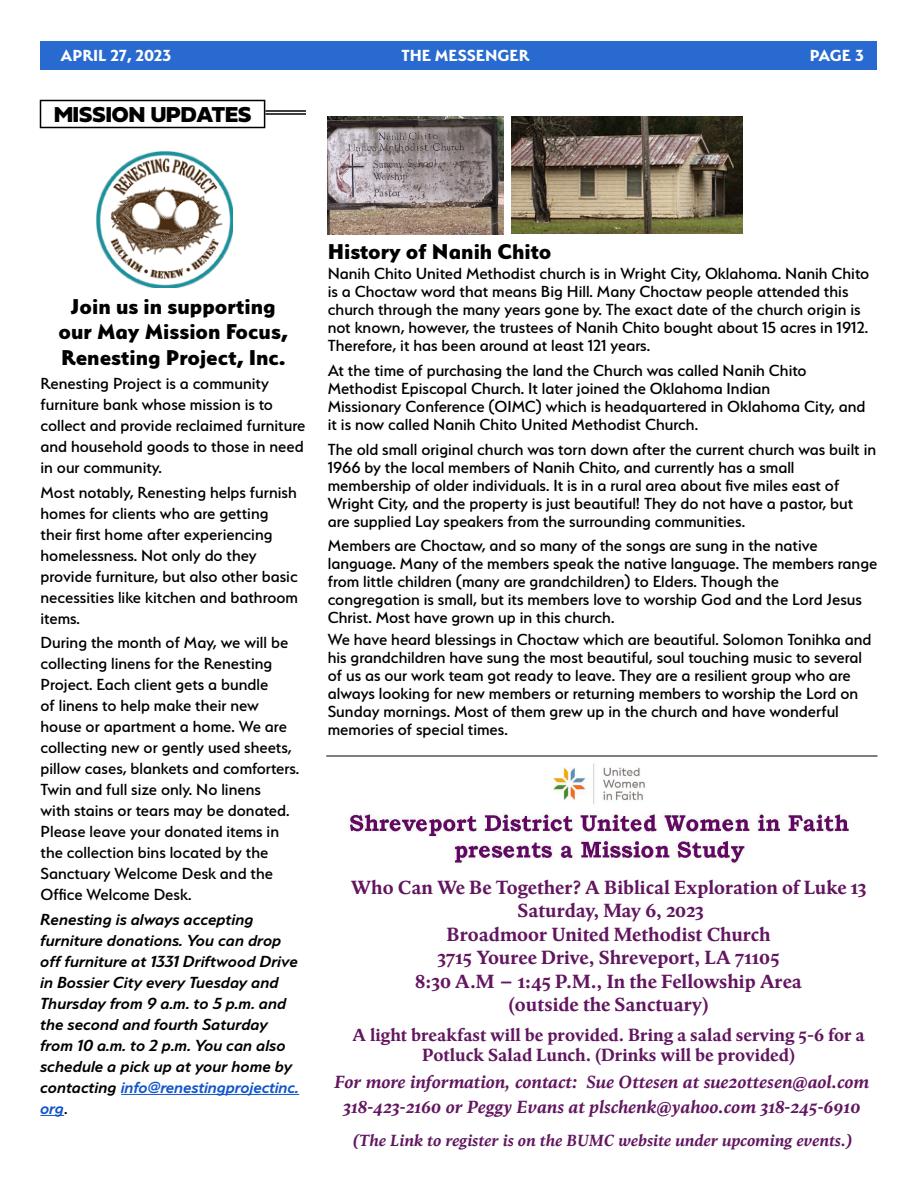
<style>
.page{position:relative;width:918px;height:1188px;background:#fff}
.page>*{position:absolute;margin:0;border:0;box-sizing:border-box;transform-origin:0 0}
.t1{font:800 24px/25.5px "Serenity";color:#000;text-align:center}
.t2{font:22.5px "Fieldwork Geo Black";color:#000}
.t3{font:700 19.5px/23.5px "Goodchild Pro";color:#621660;text-align:center}
.t4{font:500 18px/21px "Serenity";color:#000}
.t5{font:italic 600 18px/21px "Serenity";color:#000}
.t6{font:italic 700 18px/24.5px "Goodchild Pro";color:#621660;text-align:center}
.t7{font:700 18px/19.5px "Goodchild Pro";color:#621660;text-align:center}
.t8{font:700 18px "Serenity";color:#fff}
.t9{font:italic 700 16.5px "Goodchild Pro";color:#621660}
.s1{color:#15c}
.s2{font-weight:500;font-style:normal}
</style>
<div class="page">
<div style="left:40px;top:41px;width:837px;height:29px;background:#296ad0"></div>
<hr style="left:266px;top:110px;width:40px;height:2px;background:#000">
<hr style="left:266px;top:113px;width:40px;height:2px;background:#000">
<div style="left:40px;top:100px;width:225px;height:28px;border:2px solid #000"></div>
<img style="left:348px;top:763px;width:501px;height:101px">
<hr style="left:121px;top:1094px;width:178px;height:1px;background:#15c">
<svg style="left:40px;top:1115px;width:24px;height:1px"></svg>
<img style="left:96px;top:152px;width:136px;height:136px">
<img style="left:512px;top:116px;width:230px;height:118px">
<img style="left:328px;top:116px;width:175px;height:119px">
<hr style="left:326px;top:756px;width:552px;height:1px;background:#000">
<p class="t8" style="left:60px;top:46px;width:112px">APRIL 27, 2023</p>
<p class="t8" style="left:401px;top:46px;width:129px">THE MESSENGER</p>
<p class="t8" style="left:810px;top:46px;width:55px">PAGE 3</p>
<p class="t2" style="left:54px;top:94px;width:199px">MISSION UPDATES</p>
<h1 class="t1" style="left:59px;top:293px;width:231px">Join us in supporting our May Mission Focus,<br>Renesting Project, Inc.</h1>
<p class="t4" style="left:40px;top:373px;width:266px">Renesting Project is a community furniture bank whose mission is to collect and provide reclaimed furniture and household goods to those in need in our community.</p>
<p class="t4" style="left:40px;top:481px;width:259px">Most notably, Renesting helps furnish homes for clients who are getting their first home after experiencing homelessness. Not only do they provide furniture, but also other basic necessities like kitchen and bathroom items.</p>
<p class="t4" style="left:40px;top:632px;width:260px">During the month of May, we will be collecting linens for the Renesting Project. Each client gets a bundle<br>of linens to help make their new house or apartment a home. We are collecting new or gently used sheets, pillow cases, blankets and comforters.<br>Twin and full size only. No linens<br>with stains or tears may be donated.<br>Please leave your donated items in the collection bins located by the Sanctuary Welcome Desk and the Office Welcome Desk.</p>
<p class="t5" style="left:40px;top:909px;width:260px">Renesting is always accepting furniture donations. You can drop off furniture at 1331 Driftwood Drive in Bossier City every Tuesday and<br>Thursday from 9 a.m. to 5 p.m. and the second and fourth Saturday from 10 a.m. to 2 p.m. You can also schedule a pick up at your home by contacting <span class="s1">info@renestingprojectinc. org</span><span class="s2">.</span></p>
<h1 class="t1" style="left:328px;top:238px;width:225px">History of Nanih Chito</h1>
<p class="t4" style="left:328px;top:264px;width:543px;line-height:18px">Nanih Chito United Methodist church is in Wright City, Oklahoma. Nanih Chito is a Choctaw word that means Big Hill. Many Choctaw people attended this church through the many years gone by. The exact date of the church origin is not known, however, the trustees of Nanih Chito bought about 15 acres in 1912.<br>Therefore, it has been around at least 121 years.</p>
<p class="t4" style="left:328px;top:361px;width:539px;line-height:18px">At the time of purchasing the land the Church was called Nanih Chito Methodist Episcopal Church. It later joined the Oklahoma Indian<br>Missionary Conference (OIMC) which is headquartered in Oklahoma City, and it is now called Nanih Chito United Methodist Church.</p>
<p class="t4" style="left:328px;top:440px;width:550px;line-height:18px">The old small original church was torn down after the current church was built in 1966 by the local members of Nanih Chito, and currently has a small membership of older individuals. It is in a rural area about five miles east of Wright City, and the property is just beautiful! They do not have a pastor, but are supplied Lay speakers from the surrounding communities.</p>
<p class="t4" style="left:328px;top:537px;width:551px;line-height:18px">Members are Choctaw, and so many of the songs are sung in the native language. Many of the members speak the native language. The members range from little children (many are grandchildren) to Elders. Though the<br>congregation is small, but its members love to worship God and the Lord Jesus Christ. Most have grown up in this church.</p>
<p class="t4" style="left:328px;top:630px;width:545px;line-height:18px">We have heard blessings in Choctaw which are beautiful. Solomon Tonihka and his grandchildren have sung the most beautiful, soul touching music to several of us as our work team got ready to leave. They are a resilient group who are always looking for new members or returning members to worship the Lord on Sunday mornings. Most of them grew up in the church and have wonderful memories of special times.</p>
<p class="t3" style="left:351px;top:875px;width:517px">Who Can We Be Together? A Biblical Exploration of Luke 13<br>Saturday, May 6, 2023<br>Broadmoor United Methodist Church<br>3715 Youree Drive, Shreveport, LA 71105<br>8:30 A.M – 1:45 P.M., In the Fellowship Area<br>(outside the Sanctuary)</p>
<p class="t7" style="left:353px;top:1025px;width:514px">A light breakfast will be provided. Bring a salad serving 5-6 for a<br>Potluck Salad Lunch. (Drinks will be provided)</p>
<p class="t6" style="left:335px;top:1070px;width:536px">For more information, contact: Sue Ottesen at sue2ottesen@aol.com<br>318-423-2160 or Peggy Evans at plschenk@yahoo.com 318-245-6910</p>
<p class="t9" style="left:352px;top:1131px;width:502px">(The Link to register is on the BUMC website under upcoming events.)</p>
</div>
